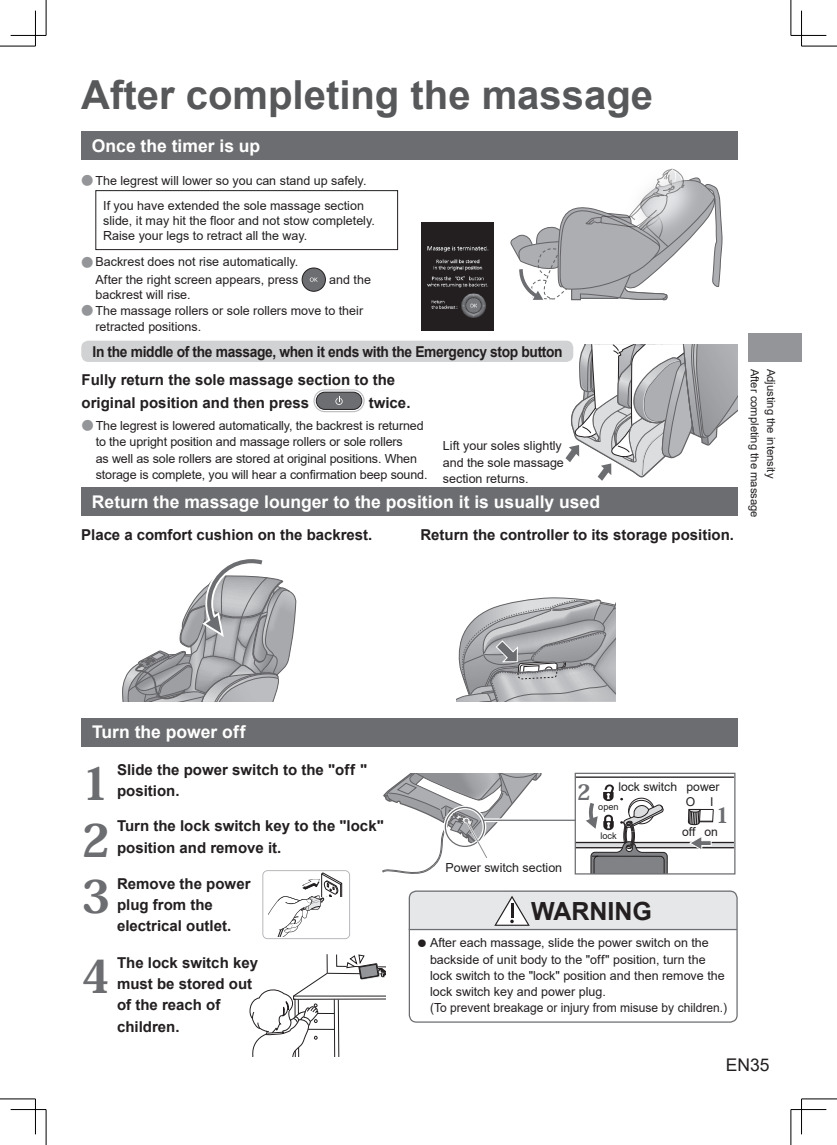
<style>
.page{position:relative;width:837px;height:1145px;background:#fff}
.page>*{position:absolute;margin:0;border:0;box-sizing:border-box;transform-origin:0 0}
.Big_Number2{font:800 45px "Koz Min Pro";color:#6c6d70}
.Big_Title{font:700 40px "Arial";color:#57585a}
.t1{font:700 25px "Arial";color:#231f20}
.Small_Number{font:800 21.25px "Koz Min Pro";color:#6c6d70}
.SubHead3{font:700 17.5px "Arial";color:#fff}
.t2{font:17.5px "Arial";color:#231f20}
.Middle_Procedure{font:700 15px/21.2px "Arial";color:#231f20}
.Sub_Head2{font:700 15px "Arial";letter-spacing:-.025em;color:#231f20;scale:.92 1}
.BodyL_10pt{font:12.5px/16.2px "Arial";color:#231f20}
.t3{font:12.12px "Arial";color:#231f20}
.Tume{font:11.25px "Arial";color:#231f20}
.t4{font:9.12px "Arial";color:#231f20}
.s1{font-family:"Shin Go Pro";color:#939598}
.s2{font-family:"Shin Go Pro"}
</style>
<div class="page">
<div style="left:81px;top:131px;width:656px;height:29px;background:#6c6d70"></div>
<div style="left:81px;top:341px;width:492px;height:21px;background:#d1d2d4;border-radius:7px"></div>
<div style="left:95px;top:190px;width:303px;height:60px;border:1px solid #231f20"></div>
<div style="left:302px;top:268px;width:23px;height:23px;background:#6d6e71;border-radius:50%"></div>
<div style="left:302px;top:268px;width:23px;height:23px;border:1px solid #231f20;border-radius:50%"></div>
<svg style="left:309px;top:277px;width:8px;height:5px"></svg>
<div style="left:81px;top:488px;width:656px;height:28px;background:#6c6d70"></div>
<img style="left:421px;top:222px;width:72px;height:108px">
<svg style="left:313px;top:389px;width:51px;height:23px"></svg>
<hr style="left:483px;top:819px;width:92px;height:2px;background:#6c6d70">
<svg style="left:382px;top:774px;width:179px;height:100px"></svg>
<svg style="left:668px;top:843px;width:65px;height:4px"></svg>
<hr style="left:574px;top:841px;width:159px;height:2px;background:#231f20">
<hr style="left:574px;top:847px;width:159px;height:1px;background:#231f20">
<hr style="left:574px;top:776px;width:159px;height:1px;background:#231f20">
<svg style="left:688px;top:837px;width:23px;height:12px"></svg>
<div style="left:574px;top:772px;width:161px;height:102px;border:1px solid #6c6d70"></div>
<div style="left:408px;top:890px;width:329px;height:132px;border:1px solid #6c6d70;border-radius:7px"></div>
<hr style="left:408px;top:929px;width:328px;height:1px;background:#6c6d70">
<svg style="left:408px;top:890px;width:328px;height:39px;background:#dfe0e2"></svg>
<div style="left:81px;top:718px;width:656px;height:28px;background:#6c6d70"></div>
<svg style="left:262px;top:870px;width:88px;height:69px"></svg>
<svg style="left:575px;top:772px;width:93px;height:101px"></svg>
<svg style="left:687px;top:808px;width:27px;height:17px"></svg>
<svg style="left:249px;top:954px;width:136px;height:102px"></svg>
<svg style="left:510px;top:169px;width:212px;height:132px"></svg>
<svg style="left:565px;top:344px;width:172px;height:137px"></svg>
<svg style="left:122px;top:559px;width:174px;height:143px"></svg>
<svg style="left:456px;top:597px;width:160px;height:105px;background:#b2b3b6"></svg>
<div style="left:748px;top:333px;width:53px;height:28px;background:#939598"></div>
<hr style="left:0;top:46px;width:35px;height:1px;background:#000">
<hr style="left:801px;top:46px;width:35px;height:1px;background:#000">
<hr style="left:0;top:1098px;width:35px;height:1px;background:#000">
<hr style="left:801px;top:1098px;width:35px;height:1px;background:#000">
<hr style="left:46px;top:0;width:1px;height:35px;background:#000">
<hr style="left:46px;top:1109px;width:1px;height:35px;background:#000">
<hr style="left:790px;top:0;width:1px;height:35px;background:#000">
<hr style="left:790px;top:1109px;width:1px;height:35px;background:#000">
<hr style="left:11px;top:35px;width:35px;height:1px;background:#000">
<hr style="left:790px;top:35px;width:36px;height:1px;background:#000">
<hr style="left:11px;top:1109px;width:35px;height:1px;background:#000">
<hr style="left:790px;top:1109px;width:36px;height:1px;background:#000">
<hr style="left:35px;top:11px;width:1px;height:35px;background:#000">
<hr style="left:35px;top:1098px;width:1px;height:36px;background:#000">
<hr style="left:801px;top:11px;width:1px;height:35px;background:#000">
<hr style="left:801px;top:1098px;width:1px;height:36px;background:#000">
<p class="Big_Title" style="left:81px;top:67px;width:573px">After completing the massage</p>
<p class="SubHead3" style="left:92px;top:133px;width:170px">Once the timer is up</p>
<p class="BodyL_10pt" style="left:81px;top:172px;width:286px"><span class="s1">⁃</span>The legrest will lower so you can stand up safely.</p>
<p class="BodyL_10pt" style="left:103px;top:198px;width:273px;line-height:15px">If you have extended the sole massage section slide, it may hit the floor and not stow completely.<br>Raise your legs to retract all the way.</p>
<p class="BodyL_10pt" style="left:81px;top:253px;width:218px;line-height:18.1px;text-align:right"><span class="s1">⁃</span>Backrest does not rise automatically.<br>After the right screen appears, press</p>
<p class="BodyL_10pt" style="left:329px;top:272px;width:43px">and the</p>
<p class="BodyL_10pt" style="left:95px;top:286px;width:97px">backrest will rise.</p>
<p class="BodyL_10pt" style="left:95px;top:302px;width:269px;text-indent:-14px"><span class="s1">⁃</span>The massage rollers or sole rollers move to their retracted positions.</p>
<p class="Sub_Head2" style="left:92px;top:341px;width:512px">In the middle of the massage, when it ends with the Emergency stop button</p>
<p class="Middle_Procedure" style="left:81px;top:369px;width:315px;line-height:22.5px">Fully return the sole massage section to the original position and then press</p>
<p class="Middle_Procedure" style="left:368px;top:392px;width:43px">twice.</p>
<p class="BodyL_10pt" style="left:96px;top:417px;width:333px;text-indent:-14px"><span class="s1">⁃</span>The legrest is lowered automatically, the backrest is returned to the upright position and massage rollers or sole rollers<br>as well as sole rollers are stored at original positions. When storage is complete, you will hear a confirmation beep sound.</p>
<p class="BodyL_10pt" style="left:443px;top:438px;width:122px">Lift your soles slightly and the sole massage section returns.</p>
<p class="SubHead3" style="left:92px;top:490px;width:509px">Return the massage lounger to the position it is usually used</p>
<p class="Middle_Procedure" style="left:81px;top:524px;width:292px">Place a comfort cushion on the backrest.</p>
<p class="Middle_Procedure" style="left:420px;top:524px;width:315px">Return the controller to its storage position.</p>
<p class="Tume" style="left:762px;top:369px;width:150px;rotate:90deg">After completing the massage</p>
<p class="Tume" style="left:778px;top:369px;width:111px;rotate:90deg">Adjusting the intensity</p>
<p class="SubHead3" style="left:92px;top:719px;width:155px">Turn the power off</p>
<p class="Big_Number2" style="left:81px;top:750px;width:30px">1</p>
<p class="Middle_Procedure" style="left:117px;top:759px;width:251px">Slide the power switch to the "off " position.</p>
<p class="Big_Number2" style="left:81px;top:806px;width:30px">2</p>
<p class="Middle_Procedure" style="left:117px;top:815px;width:268px">Turn the lock switch key to the "lock" position and remove it.</p>
<p class="Big_Number2" style="left:81px;top:863px;width:30px">3</p>
<p class="Middle_Procedure" style="left:117px;top:873px;width:135px">Remove the power plug from the electrical outlet.</p>
<p class="Big_Number2" style="left:81px;top:942px;width:30px">4</p>
<p class="Middle_Procedure" style="left:117px;top:952px;width:142px">The lock switch key must be stored out of the reach of children.</p>
<p class="Small_Number" style="left:576px;top:776px;width:15px">2</p>
<p class="t3" style="left:618px;top:778px;width:103px">lock switch power</p>
<p class="t3" style="left:681px;top:823px;width:37px">off on</p>
<p class="t3" style="left:685px;top:793px;width:29px">O I</p>
<p class="t4" style="left:598px;top:800px;width:22px">open</p>
<p class="Small_Number" style="left:715px;top:799px;width:15px">1</p>
<p class="t4" style="left:600px;top:829px;width:18px">lock</p>
<p class="BodyL_10pt" style="left:445px;top:859px;width:118px">Power switch section</p>
<p class="t1" style="left:531px;top:893px;width:122px">WARNING</p>
<p class="BodyL_10pt" style="left:430px;top:934px;width:298px;text-indent:-14px"><span class="s2">⿟</span>After each massage, slide the power switch on the backside of unit body to the "off" position, turn the lock switch to the "lock" position and then remove the lock switch key and power plug.<br>(To prevent breakage or injury from misuse by children.)</p>
<h3 class="t2" style="left:725px;top:1053px;width:45px">EN35</h3>
</div>
